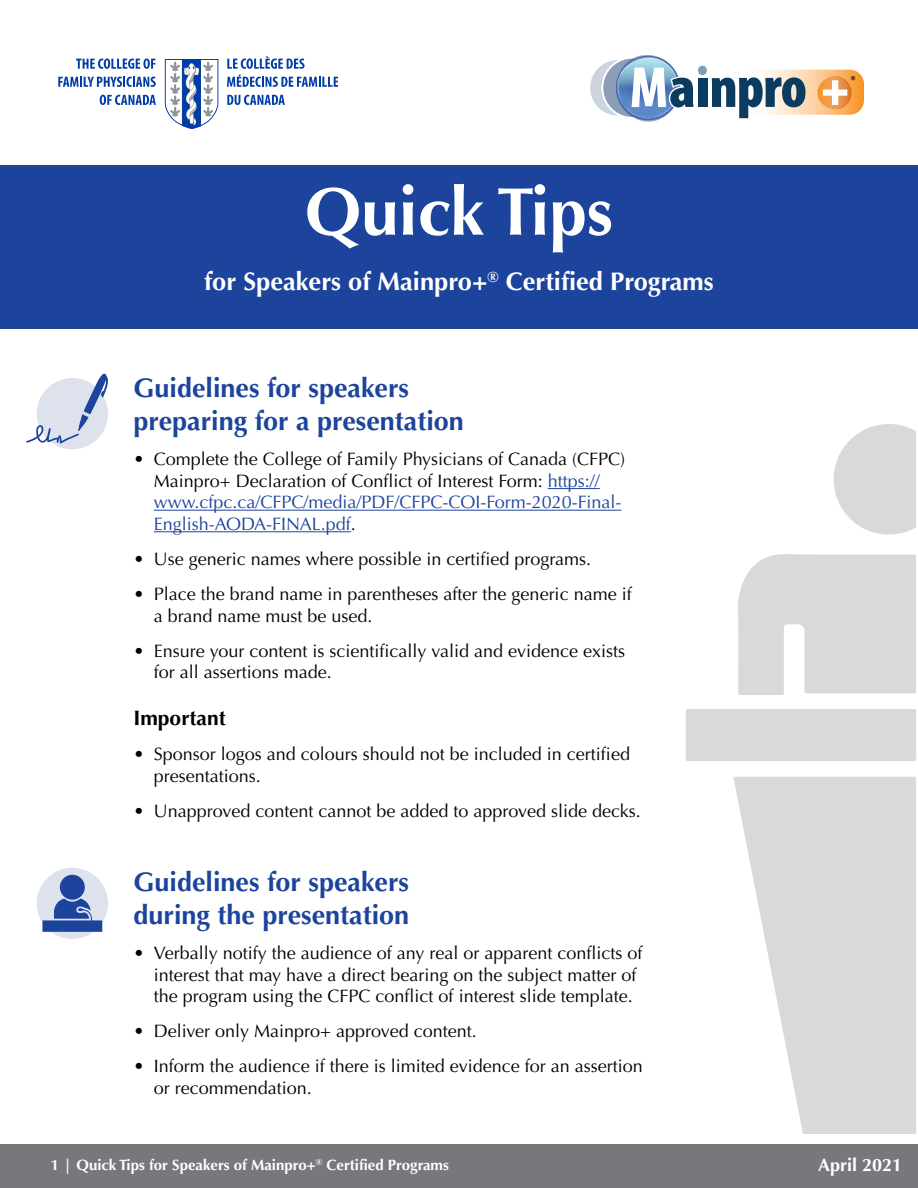
<style>
.page{position:relative;width:918px;height:1188px;background:#fff}
.page>*{position:absolute;margin:0;border:0;box-sizing:border-box;transform-origin:0 0}
.Heading1{font:700 67.5px "Optima";color:#fff}
.Heading{font:700 27px/33px "Optima";color:#1c449c}
.Heading1-2{font:700 25.5px "Optima";color:#fff}
.Heading2{font:700 21px "Optima";color:#000}
.t1{font:18px/21.6px "Optima";color:#000}
.Heading2-2{font:700 18px "Optima";color:#fff}
.t2{font:700 15px "Optima";color:#fff}
.s1{color:#1c449c}
</style>
<div class="page">
<div style="left:37px;top:378px;width:71px;height:71px;background:#dde2ed;border-radius:50%"></div>
<svg style="left:227px;top:56px;width:111px;height:31px"></svg>
<svg style="left:227px;top:95px;width:58px;height:10px"></svg>
<svg style="left:76px;top:59px;width:79px;height:10px"></svg>
<svg style="left:58px;top:77px;width:98px;height:10px"></svg>
<svg style="left:100px;top:95px;width:56px;height:10px"></svg>
<svg style="left:164px;top:59px;width:55px;height:70px"></svg>
<svg style="left:590px;top:55px;width:274px;height:67px"></svg>
<div style="left:0;top:165px;width:918px;height:108px;background:#1c449c"></div>
<div style="left:0;top:221px;width:918px;height:108px;background:#1c449c"></div>
<svg style="left:26px;top:373px;width:82px;height:71px"></svg>
<hr style="left:548px;top:488px;width:52px;height:1px;background:#1c449c">
<hr style="left:154px;top:510px;width:467px;height:1px;background:#1c449c">
<hr style="left:154px;top:531px;width:197px;height:1px;background:#1c449c">
<div style="left:37px;top:868px;width:71px;height:71px;background:#dde2ed;border-radius:50%"></div>
<svg style="left:42px;top:899px;width:60px;height:33px"></svg>
<div style="left:60px;top:875px;width:25px;height:25px;background:#1c449c;border-radius:50%"></div>
<div style="left:686px;top:709px;width:230px;height:52px;background:#d9d9d9"></div>
<svg style="left:733px;top:777px;width:183px;height:357px;fill:#d9d9d9"></svg>
<svg style="left:834px;top:424px;width:82px;height:111px"></svg>
<svg style="left:738px;top:554px;width:178px;height:141px;background:#dcdcdc"></svg>
<div style="left:0;top:1145px;width:918px;height:43px;background:#77787b"></div>
<p class="Heading1" style="left:305px;top:172px;width:310px">Quick Tips</p>
<p class="Heading1-2" style="left:204px;top:267px;width:511px">for Speakers of Mainpro+<sup>®</sup> Certified Programs</p>
<h1 class="Heading" style="left:134px;top:372px;width:332px">Guidelines for speakers preparing for a presentation</h1>
<p class="t1" style="left:154px;top:449px;width:473px;text-indent:-20px">• Complete the College of Family Physicians of Canada (CFPC)<br>Mainpro+ Declaration of Conflict of Interest Form: <span class="s1">https:// www.cfpc.ca/CFPC/media/PDF/CFPC-COI-Form-2020-Final-English-AODA-FINAL.pdf</span>.</p>
<p class="t1" style="left:134px;top:548px;width:459px">• Use generic names where possible in certified programs.</p>
<p class="t1" style="left:154px;top:584px;width:479px;text-indent:-20px">• Place the brand name in parentheses after the generic name if a brand name must be used.</p>
<p class="t1" style="left:154px;top:640px;width:473px;text-indent:-20px">• Ensure your content is scientifically valid and evidence exists for all assertions made.</p>
<h2 class="Heading2" style="left:134px;top:706px;width:94px">Important</h2>
<p class="t1" style="left:154px;top:743px;width:478px;text-indent:-20px">• Sponsor logos and colours should not be included in certified presentations.</p>
<p class="t1" style="left:134px;top:800px;width:509px">• Unapproved content cannot be added to approved slide decks.</p>
<h1 class="Heading" style="left:134px;top:866px;width:277px">Guidelines for speakers during the presentation</h1>
<p class="t1" style="left:154px;top:942px;width:490px;text-indent:-20px">• Verbally notify the audience of any real or apparent conflicts of interest that may have a direct bearing on the subject matter of the program using the CFPC conflict of interest slide template.</p>
<p class="t1" style="left:134px;top:1021px;width:345px">• Deliver only Mainpro+ approved content.</p>
<p class="t1" style="left:154px;top:1056px;width:491px;text-indent:-20px">• Inform the audience if there is limited evidence for an assertion or recommendation.</p>
<p class="t2" style="left:51px;top:1156px;width:400px">1 | Quick Tips for Speakers of Mainpro+<sup>®</sup> Certified Programs</p>
<h2 class="Heading2-2" style="left:818px;top:1154px;width:86px">April 2021</h2>
</div>
